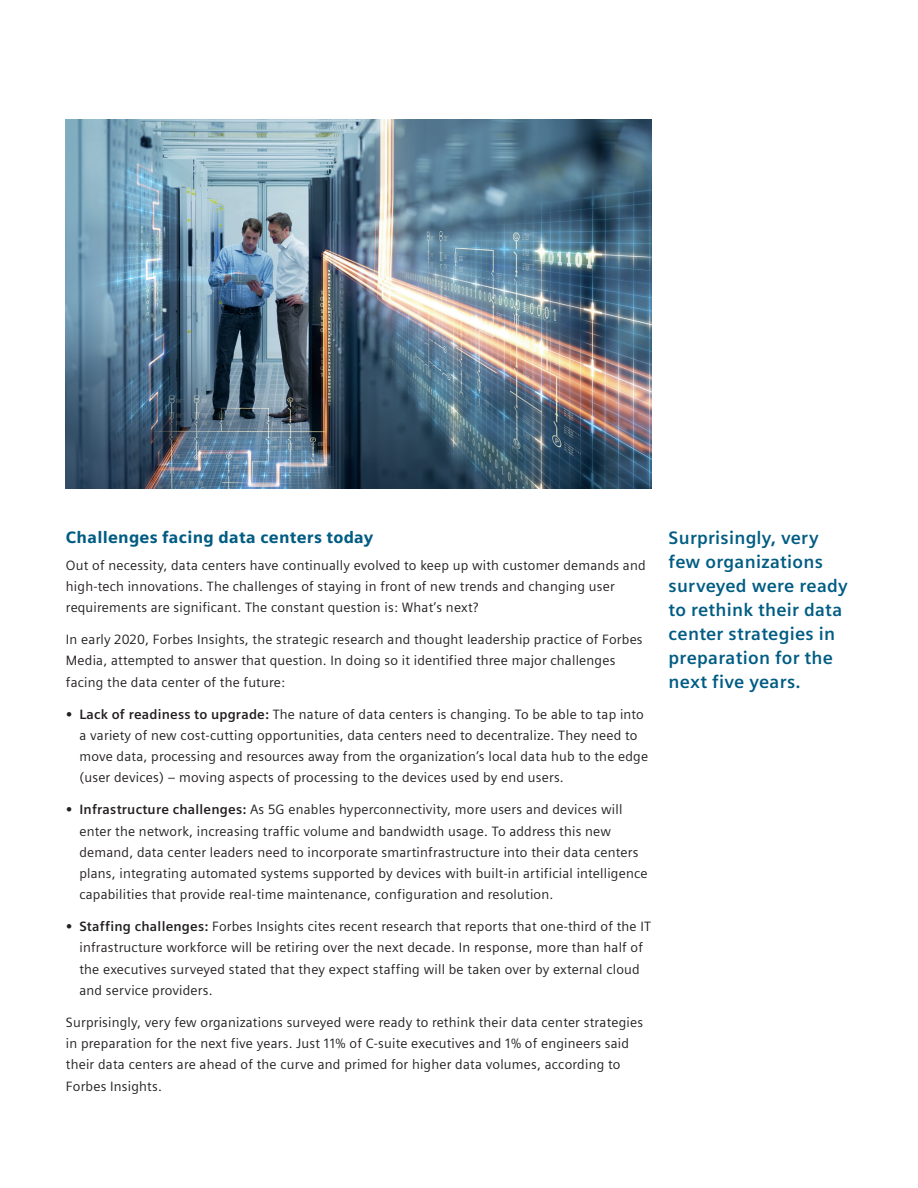
<style>
.page{position:relative;width:918px;height:1188px;background:#fff}
.page>*{position:absolute;margin:0;border:0;box-sizing:border-box;transform-origin:0 0}
.Pull_Quote{font:700 18px/24px "Siemens Sans";letter-spacing:.015em;color:#015c83}
._11pt_Subheads{font:900 16.5px "Siemens Sans";letter-spacing:.015em;color:#015c83}
._05__Copy_9pt_5mm{font:13.5px/21.3px "Siemens Sans";letter-spacing:.015em;color:#231f20}
.s1{font-weight:700}
</style>
<div class="page">
<img style="left:66px;top:120px;width:586px;height:368px">
<p class="_11pt_Subheads" style="left:66px;top:524px;width:309px">Challenges facing data centers today</p>
<p class="_05__Copy_9pt_5mm" style="left:66px;top:554px;width:581px">Out of necessity, data centers have continually evolved to keep up with customer demands and high-tech innovations. The challenges of staying in front of new trends and changing user requirements are significant. The constant question is: What’s next?</p>
<p class="_05__Copy_9pt_5mm" style="left:66px;top:628px;width:578px">In early 2020, Forbes Insights, the strategic research and thought leadership practice of Forbes<br>Media, attempted to answer that question. In doing so it identified three major challenges facing the data center of the future:</p>
<p class="_05__Copy_9pt_5mm" style="left:79px;top:702px;width:570px;text-indent:-14px"><span class="s1">• Lack of readiness to upgrade:</span> The nature of data centers is changing. To be able to tap into a variety of new cost-cutting opportunities, data centers need to decentralize. They need to move data, processing and resources away from the organization’s local data hub to the edge (user devices) – moving aspects of processing to the devices used by end users.</p>
<p class="_05__Copy_9pt_5mm" style="left:79px;top:798px;width:570px;text-indent:-14px"><span class="s1">• Infrastructure challenges:</span> As 5G enables hyperconnectivity, more users and devices will enter the network, increasing traffic volume and bandwidth usage. To address this new demand, data center leaders need to incorporate smartinfrastructure into their data centers plans, integrating automated systems supported by devices with built-in artificial intelligence capabilities that provide real-time maintenance, configuration and resolution.</p>
<p class="_05__Copy_9pt_5mm" style="left:79px;top:915px;width:573px;text-indent:-14px"><span class="s1">• Staffing challenges:</span> Forbes Insights cites recent research that reports that one-third of the IT infrastructure workforce will be retiring over the next decade. In response, more than half of the executives surveyed stated that they expect staffing will be taken over by external cloud and service providers.</p>
<p class="_05__Copy_9pt_5mm" style="left:66px;top:1011px;width:579px">Surprisingly, very few organizations surveyed were ready to rethink their data center strategies in preparation for the next five years. Just 11% of C-suite executives and 1% of engineers said their data centers are ahead of the curve and primed for higher data volumes, according to Forbes Insights.</p>
<p class="Pull_Quote" style="left:669px;top:525px;width:181px">Surprisingly, very few organizations surveyed were ready to rethink their data center strategies in preparation for the next five years.</p>
</div>
